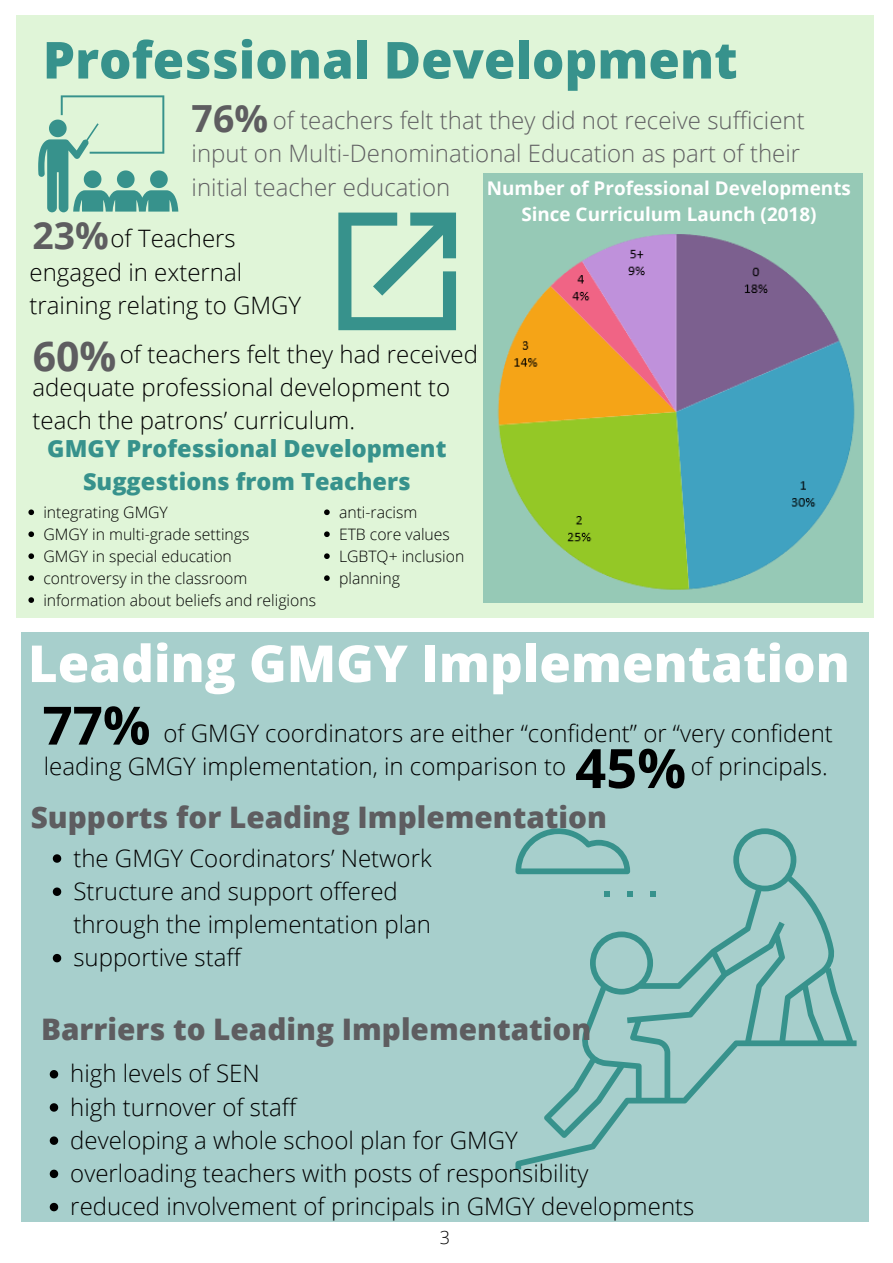
<style>
.page{position:relative;width:893px;height:1263px;background:#fff}
.page>*{position:absolute;margin:0;border:0;box-sizing:border-box;transform-origin:0 0}
.t1{font:700 54.38px "Open Sans";color:#000}
.t2{font:700 52.88px "Open Sans";color:#000}
.t3{font:800 51.07px "Open Sans";color:#fff}
.t4{font:800 51.07px "Open Sans";color:#37928c}
.t5{font:700 40.95px "Open Sans";color:#5e5d60}
.t6{font:700 37.35px "Open Sans";color:#5e5d60}
.t7{font:800 29.7px "Open Sans";color:#5e5d60}
.t8{font:300 24px/33.2px "Open Sans";color:#000}
.t9{font:300 24px/33.2px "Open Sans";color:#605f62}
.t10{font:800 23.48px/32.7px "Open Sans";color:#37928c;text-align:center}
.t11{font:700 18.9px/26.4px "Open Sans";color:#fff;text-align:center}
.t12{font:300 18px "Open Sans";color:#000}
.t13{font:300 15.75px/22px "Open Sans";color:#000}
.s1{font-weight:700;font-size:37.35px;color:#5e5d60}
</style>
<div class="page">
<div style="left:22px;top:632px;width:847px;height:589px;background:#a7cfcc"></div>
<div style="left:17px;top:15px;width:857px;height:603px;background:#e0f5d8"></div>
<div style="left:483px;top:174px;width:379px;height:429px;background:#96c9b6"></div>
<svg style="left:38px;top:95px;width:140px;height:117px"></svg>
<img style="left:497px;top:213px;width:366px;height:390px">
<svg style="left:338px;top:213px;width:118px;height:117px"></svg>
<svg style="left:28px;top:509px;width:6px;height:6px"></svg>
<svg style="left:28px;top:531px;width:6px;height:6px"></svg>
<svg style="left:28px;top:553px;width:6px;height:6px"></svg>
<svg style="left:28px;top:575px;width:6px;height:6px"></svg>
<svg style="left:28px;top:597px;width:6px;height:6px"></svg>
<svg style="left:515px;top:828px;width:341px;height:341px"></svg>
<svg style="left:515px;top:828px;width:115px;height:46px"></svg>
<svg style="left:604px;top:891px;width:6px;height:6px"></svg>
<svg style="left:627px;top:891px;width:6px;height:6px"></svg>
<svg style="left:650px;top:891px;width:6px;height:6px"></svg>
<svg style="left:324px;top:509px;width:6px;height:6px"></svg>
<svg style="left:324px;top:531px;width:6px;height:6px"></svg>
<svg style="left:324px;top:553px;width:6px;height:6px"></svg>
<svg style="left:324px;top:575px;width:6px;height:6px"></svg>
<svg style="left:53px;top:854px;width:8px;height:9px"></svg>
<svg style="left:53px;top:887px;width:8px;height:9px"></svg>
<svg style="left:53px;top:954px;width:8px;height:8px"></svg>
<svg style="left:50px;top:1070px;width:8px;height:8px"></svg>
<svg style="left:50px;top:1103px;width:8px;height:9px"></svg>
<svg style="left:50px;top:1136px;width:8px;height:9px"></svg>
<svg style="left:50px;top:1169px;width:8px;height:9px"></svg>
<svg style="left:50px;top:1203px;width:8px;height:8px"></svg>
<h3 class="t4" style="left:43px;top:24px;width:696px">Professional Development</h3>
<h3 class="t6" style="left:192px;top:92px;width:78px">76%</h3>
<p class="t9" style="left:192px;top:103px;width:614px;text-indent:81px">of teachers felt that they did not receive sufficient input on Multi-Denominational Education as part of their initial teacher education</p>
<p class="t11" style="left:487px;top:174px;width:365px">Number of Professional Developments<br>Since Curriculum Launch (2018)</p>
<p class="t8" style="left:29px;top:222px;width:273px"><span class="s1">23%</span>of Teachers engaged in external training relating to GMGY</p>
<h3 class="t5" style="left:33px;top:327px;width:85px">60%</h3>
<p class="t8" style="left:33px;top:337px;width:447px;text-indent:87px">of teachers felt they had received adequate professional development to teach the patrons’ curriculum.</p>
<p class="t10" style="left:47px;top:432px;width:401px">GMGY Professional Development<br>Suggestions from Teachers</p>
<p class="t13" style="left:43px;top:501px;width:274px">integrating GMGY<br>GMGY in multi-grade settings<br>GMGY in special education controversy in the classroom information about beliefs and religions</p>
<p class="t13" style="left:339px;top:501px;width:127px">anti-racism<br>ETB core values<br>LGBTQ+ inclusion planning</p>
<h3 class="t3" style="left:28px;top:627px;width:823px">Leading GMGY Implementation</h3>
<p class="t8" style="left:44px;top:716px;width:790px;text-indent:120px">of GMGY coordinators are either “confident” or “very confident leading GMGY implementation, in comparison to</p>
<h2 class="t2" style="left:42px;top:688px;width:109px">77%</h2>
<h1 class="t1" style="left:575px;top:730px;width:112px">45%</h1>
<p class="t7" style="left:31px;top:797px;width:578px">Supports for Leading Implementation</p>
<p class="t8" style="left:691px;top:749px;width:138px">of principals.</p>
<p class="t8" style="left:73px;top:841px;width:360px">the GMGY Coordinators’ Network<br>Structure and support offered through the implementation plan supportive staff</p>
<p class="t7" style="left:41px;top:1008px;width:552px">Barriers to Leading Implementation</p>
<p class="t8" style="left:70px;top:1056px;width:625px">high levels of SEN<br>high turnover of staff<br>developing a whole school plan for GMGY<br>overloading teachers with posts of responsibility<br>reduced involvement of principals in GMGY developments</p>
<p class="t12" style="left:440px;top:1225px;width:12px">3</p>
</div>
